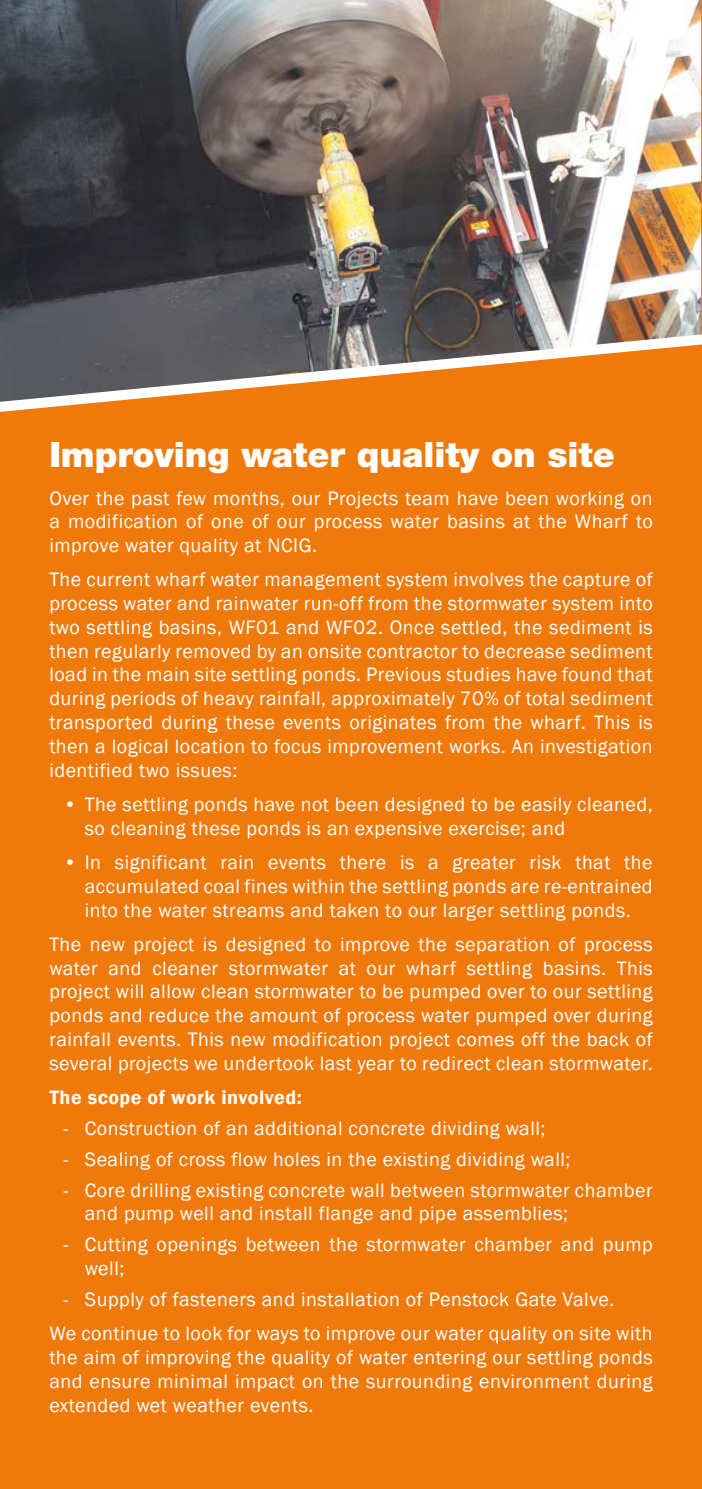
<style>
.page{position:relative;width:702px;height:1489px;background:#fff}
.page>*{position:absolute;margin:0;border:0;box-sizing:border-box;transform-origin:0 0}
.t1{font:900 35px "Helvetica Neue LT Pro";color:#fff}
.t2{font:20px/23.8px "Franklin Gothic";letter-spacing:.025em;color:#fff;text-align:justify}
.t3{font:600 20px "Franklin Gothic";letter-spacing:.025em;color:#fff}
</style>
<div class="page">
<div style="left:0;top:0;width:701px;height:1488px;background:#ef7a0b"></div>
<img style="left:0;top:0;width:701px;height:329px">
<svg style="left:0;top:329px;width:702px;height:89px"></svg>
<h1 class="t1" style="left:49px;top:433px;width:567px">Improving water quality on site</h1>
<p class="t2" style="left:49px;top:486px;width:605px">Over the past few months, our Projects team have been working on a modification of one of our process water basins at the Wharf to improve water quality at NCIG.</p>
<p class="t2" style="left:49px;top:568px;width:605px">The current wharf water management system involves the capture of process water and rainwater run-off from the stormwater system into two settling basins, WF01 and WF02. Once settled, the sediment is then regularly removed by an onsite contractor to decrease sediment load in the main site settling ponds. Previous studies have found that during periods of heavy rainfall, approximately 70% of total sediment transported during these events originates from the wharf. This is then a logical location to focus improvement works. An investigation identified two issues:</p>
<p class="t2" style="left:85px;top:792px;width:569px;text-indent:-21px">• The settling ponds have not been designed to be easily cleaned, so cleaning these ponds is an expensive exercise; and</p>
<p class="t2" style="left:85px;top:850px;width:569px;text-indent:-21px">• In significant rain events there is a greater risk that the accumulated coal fines within the settling ponds are re-entrained into the water streams and taken to our larger settling ponds.</p>
<p class="t2" style="left:49px;top:932px;width:605px">The new project is designed to improve the separation of process water and cleaner stormwater at our wharf settling basins. This project will allow clean stormwater to be pumped over to our settling ponds and reduce the amount of process water pumped over during rainfall events. This new modification project comes off the back of several projects we undertook last year to redirect clean stormwater.</p>
<p class="t3" style="left:49px;top:1085px;width:254px">The scope of work involved:</p>
<p class="t2" style="left:63px;top:1116px;width:483px">- Construction of an additional concrete dividing wall;</p>
<p class="t2" style="left:63px;top:1147px;width:508px">- Sealing of cross flow holes in the existing dividing wall;</p>
<p class="t2" style="left:85px;top:1178px;width:569px;text-indent:-21px">- Core drilling existing concrete wall between stormwater chamber and pump well and install flange and pipe assemblies;</p>
<p class="t2" style="left:85px;top:1233px;width:569px;text-indent:-21px">- Cutting openings between the stormwater chamber and pump well;</p>
<p class="t2" style="left:49px;top:1282px;width:604px;line-height:34.5px;text-indent:14px">- Supply of fasteners and installation of Penstock Gate Valve.<br>We continue to look for ways to improve our water quality on site with</p>
<p class="t2" style="left:49px;top:1345px;width:605px">the aim of improving the quality of water entering our settling ponds and ensure minimal impact on the surrounding environment during extended wet weather events.</p>
</div>
